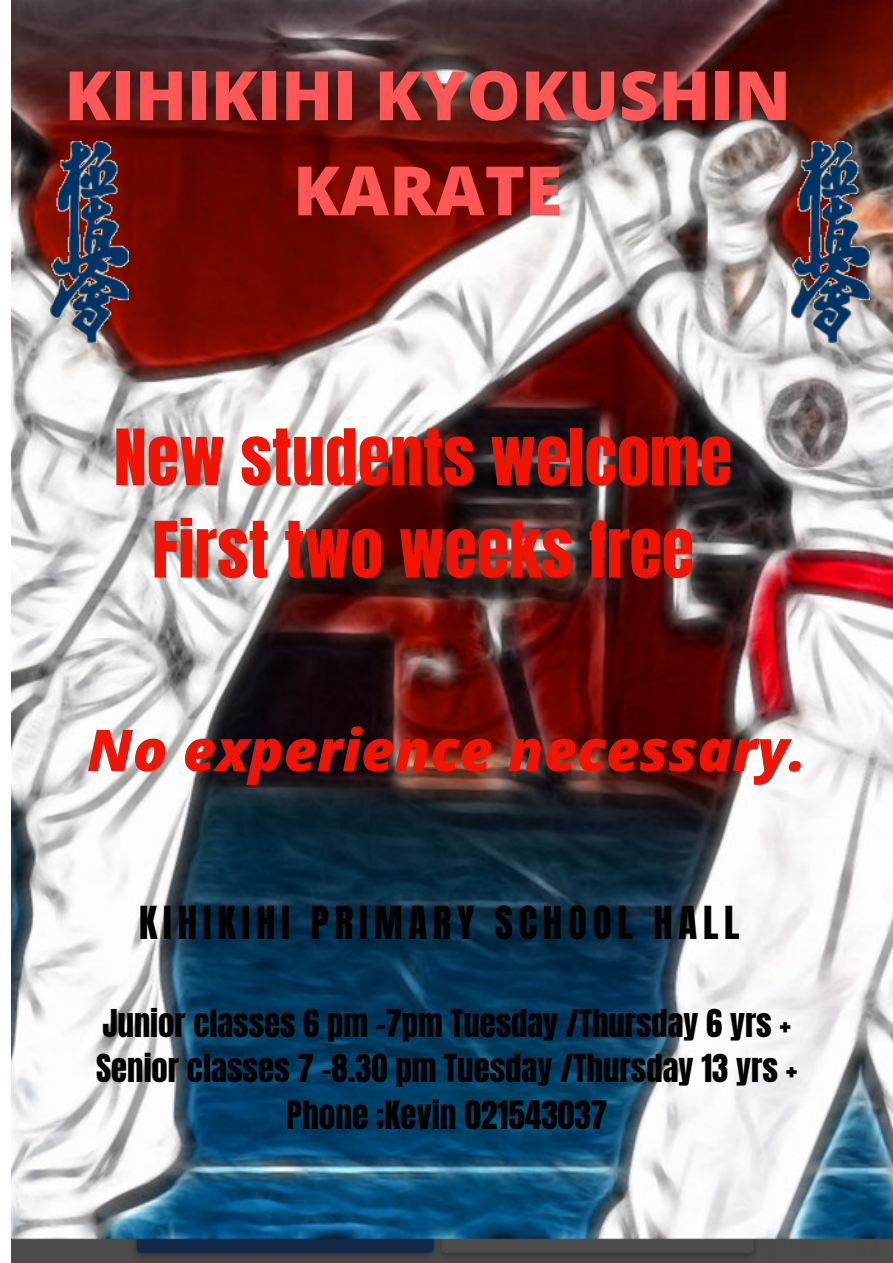
<style>
.page{position:relative;width:893px;height:1263px;background:#fff}
.page>*{position:absolute;margin:0;border:0;box-sizing:border-box;transform-origin:0 0}
.t1{font:800 68.03px/95.1px "Open Sans";color:#ff5757;text-align:center}
.t2{font:66px "Anton";color:#ef1404}
.t3{font:italic 800 57.68px "Open Sans";color:#ef1404}
.t4{font:38.7px "Anton";letter-spacing:.15em;color:#000}
.t5{font:33.38px "Anton";color:#000}
.t6{font:32.78px "Anton";color:#000}
.t7{font:32.62px "Anton";color:#000}
</style>
<div class="page">
<img style="left:11px;top:0;width:882px;height:1263px">
<img style="left:50px;top:141px;width:78px;height:202px">
<img style="left:791px;top:141px;width:78px;height:202px">
<p class="t1" style="left:64px;top:46px;width:728px">KIHIKIHI KYOKUSHIN<br>KARATE</p>
<p class="t2" style="left:114px;top:410px;width:619px">New students welcome</p>
<p class="t2" style="left:152px;top:502px;width:543px">First two weeks free</p>
<p class="t3" style="left:87px;top:709px;width:721px">No experience necessary.</p>
<p class="t4" style="left:139px;top:895px;width:602px">KIHIKIHI PRIMARY SCHOOL HALL</p>
<p class="t7" style="left:103px;top:1000px;width:690px">Junior classes 6 pm -7pm Tuesday /Thursday 6 yrs +</p>
<p class="t6" style="left:96px;top:1045px;width:703px">Senior classes 7 -8.30 pm Tuesday /Thursday 13 yrs +</p>
<p class="t5" style="left:286px;top:1090px;width:322px">Phone ;Kevin 021543037</p>
</div>
